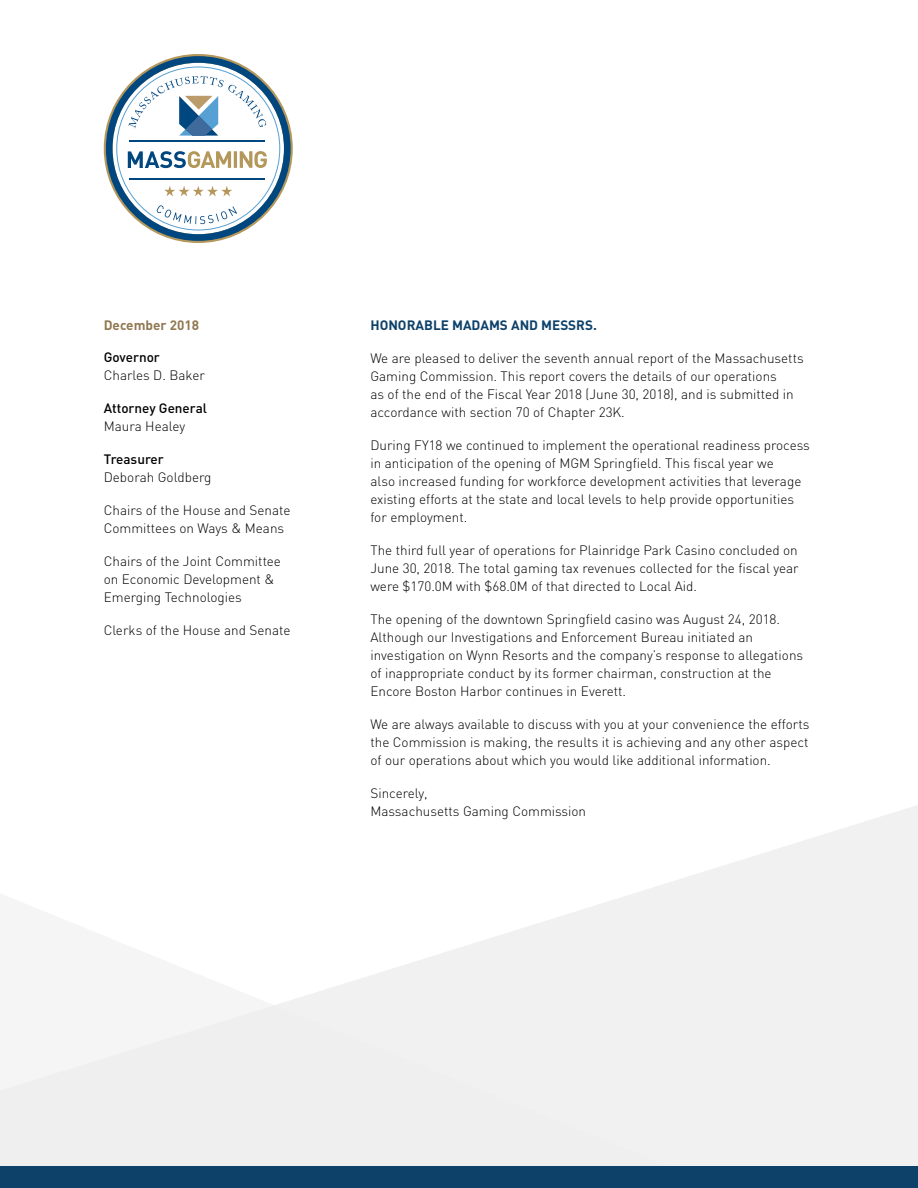
<style>
.page{position:relative;width:918px;height:1188px;background:#fff}
.page>*{position:absolute;margin:0;border:0;box-sizing:border-box;transform-origin:0 0}
.t1{font:300 13.5px/18px "DIN";color:#000}
.t2{font:500 13.5px "DIN";color:#000}
.t3{font:700 13.5px "DIN";color:#0e416a}
.t4{font:700 13.5px "DIN";color:#917851}
</style>
<div class="page">
<svg style="left:104px;top:54px;width:189px;height:189px"></svg>
<svg style="left:0;top:805px;width:918px;height:361px;fill:#f1f1f2"></svg>
<div style="left:0;top:1166px;width:918px;height:22px;background:#0e416a"></div>
<p class="t4" style="left:104px;top:316px;width:97px">December 2018</p>
<p class="t3" style="left:370px;top:316px;width:228px">HONORABLE MADAMS AND MESSRS.</p>
<p class="t1" style="left:370px;top:349px;width:435px">We are pleased to deliver the seventh annual report of the Massachusetts Gaming Commission. This report covers the details of our operations<br>as of the end of the Fiscal Year 2018 (June 30, 2018), and is submitted in accordance with section 70 of Chapter 23K.</p>
<p class="t1" style="left:370px;top:436px;width:441px">During FY18 we continued to implement the operational readiness process in anticipation of the opening of MGM Springfield. This fiscal year we<br>also increased funding for workforce development activities that leverage existing efforts at the state and local levels to help provide opportunities for employment.</p>
<p class="t1" style="left:370px;top:541px;width:430px;text-align:justify">The third full year of operations for Plainridge Park Casino concluded on June 30, 2018. The total gaming tax revenues collected for the fiscal year were $170.0M with $68.0M of that directed to Local Aid.</p>
<p class="t1" style="left:370px;top:610px;width:434px">The opening of the downtown Springfield casino was August 24, 2018.<br>Although our Investigations and Enforcement Bureau initiated an investigation on Wynn Resorts and the company’s response to allegations of inappropriate conduct by its former chairman, construction at the Encore Boston Harbor continues in Everett.</p>
<p class="t1" style="left:370px;top:715px;width:441px;text-align:justify">We are always available to discuss with you at your convenience the efforts the Commission is making, the results it is achieving and any other aspect of our operations about which you would like additional information.</p>
<p class="t1" style="left:370px;top:784px;width:217px">Sincerely,<br>Massachusetts Gaming Commission</p>
<p class="t2" style="left:104px;top:348px;width:58px">Governor</p>
<p class="t1" style="left:104px;top:366px;width:103px">Charles D. Baker</p>
<p class="t2" style="left:104px;top:399px;width:105px">Attorney General</p>
<p class="t1" style="left:104px;top:417px;width:83px">Maura Healey</p>
<p class="t2" style="left:104px;top:450px;width:61px">Treasurer</p>
<p class="t1" style="left:104px;top:468px;width:109px">Deborah Goldberg</p>
<p class="t1" style="left:104px;top:501px;width:188px">Chairs of the House and Senate<br>Committees on Ways &amp; Means</p>
<p class="t1" style="left:104px;top:552px;width:179px">Chairs of the Joint Committee on Economic Development &amp;<br>Emerging Technologies</p>
<p class="t1" style="left:104px;top:621px;width:188px">Clerks of the House and Senate</p>
</div>
